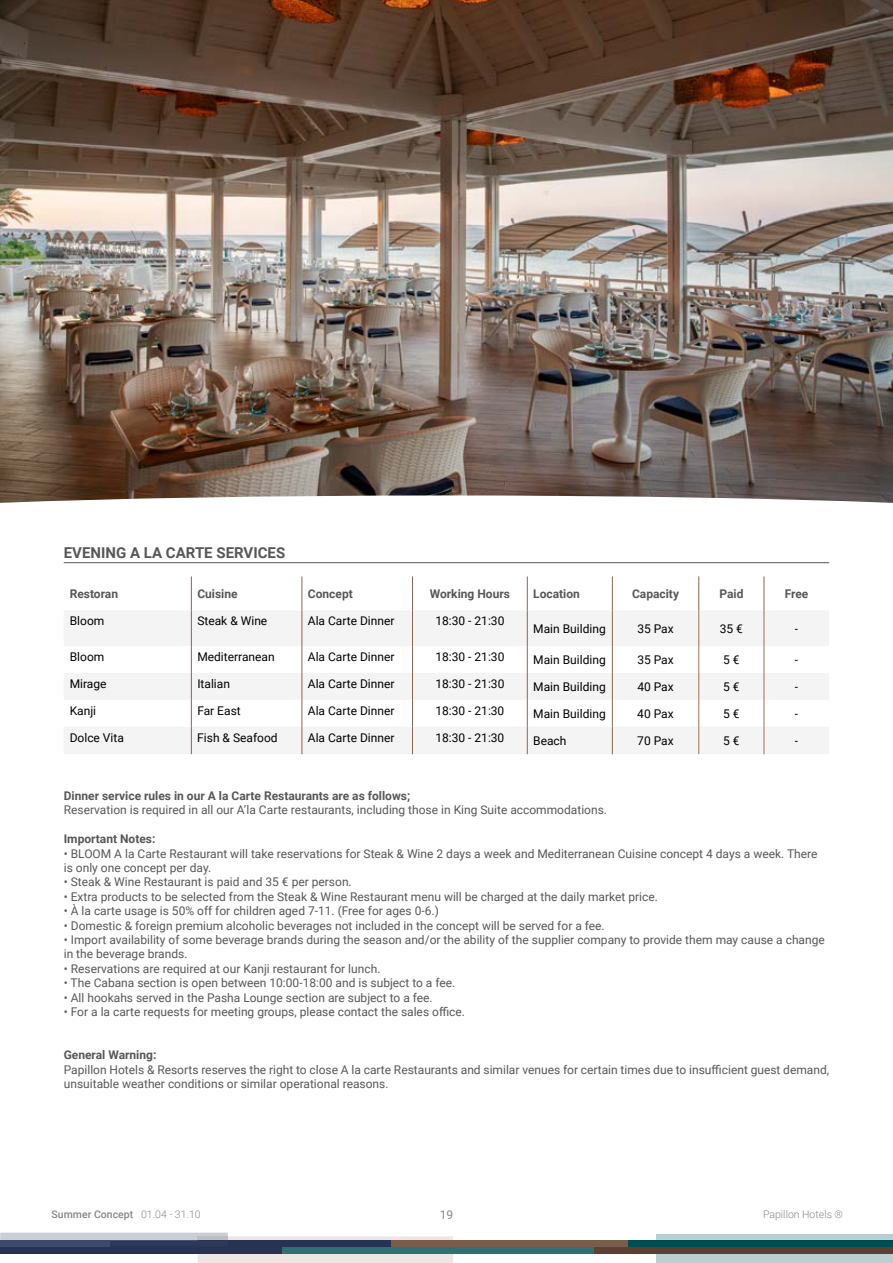
<style>
.page{position:relative;width:893px;height:1263px;background:#fff}
.page>*{position:absolute;margin:0;border:0;box-sizing:border-box;transform-origin:0 0}
.t1{font:700 15px "Roboto";color:#575756}
.t2{font:12px/14.4px "Roboto";color:#575756}
.t3{font:12px "Roboto";color:#000}
.t4{font:700 12px "Roboto";color:#575756}
.t5{font:12px "Roboto";color:#878787}
.t6{font:500 10.5px "Roboto";color:#878787}
.t7{font:300 10.5px "Roboto";color:#878787}
.s1{font-weight:300}
</style>
<div class="page">
<div style="left:656px;top:1234px;width:237px;height:29px;background:#bacfd1"></div>
<div style="left:582px;top:1247px;width:311px;height:7px;background:#5e4033"></div>
<div style="left:391px;top:1240px;width:245px;height:7px;background:#7a5c4d"></div>
<div style="left:628px;top:1240px;width:265px;height:7px;background:#004d54"></div>
<svg style="left:0;top:1232px;width:453px;height:31px"></svg>
<div style="left:0;top:1240px;width:109px;height:6px;background:#3d4a6e"></div>
<div style="left:282px;top:1247px;width:311px;height:7px;background:#307075"></div>
<img style="left:0;top:0;width:893px;height:503px">
<hr style="left:64px;top:562px;width:765px;height:1px;background:#575756">
<svg style="left:64px;top:610px;width:765px;height:144px;fill:#f4f4f4"></svg>
<hr style="left:191px;top:576px;width:1px;height:34px;background:#88674f">
<hr style="left:302px;top:576px;width:1px;height:34px;background:#88674f">
<hr style="left:412px;top:576px;width:1px;height:34px;background:#88674f">
<hr style="left:527px;top:576px;width:1px;height:34px;background:#88674f">
<hr style="left:612px;top:576px;width:1px;height:34px;background:#88674f">
<hr style="left:698px;top:576px;width:1px;height:34px;background:#88674f">
<hr style="left:764px;top:576px;width:1px;height:34px;background:#88674f">
<hr style="left:191px;top:610px;width:1px;height:36px;background:#88674f">
<hr style="left:302px;top:610px;width:1px;height:36px;background:#88674f">
<hr style="left:412px;top:610px;width:1px;height:36px;background:#88674f">
<hr style="left:527px;top:610px;width:1px;height:36px;background:#88674f">
<hr style="left:612px;top:610px;width:1px;height:36px;background:#88674f">
<svg style="left:191px;top:646px;width:1px;height:108px"></svg>
<svg style="left:302px;top:646px;width:1px;height:108px"></svg>
<svg style="left:412px;top:646px;width:1px;height:108px"></svg>
<svg style="left:527px;top:646px;width:1px;height:108px"></svg>
<svg style="left:612px;top:646px;width:1px;height:108px"></svg>
<hr style="left:698px;top:610px;width:1px;height:36px;background:#99714c">
<hr style="left:764px;top:610px;width:1px;height:36px;background:#99714c">
<svg style="left:698px;top:646px;width:1px;height:108px"></svg>
<svg style="left:764px;top:646px;width:1px;height:108px"></svg>
<p class="t1" style="left:64px;top:542px;width:223px">EVENING A LA CARTE SERVICES</p>
<p class="t4" style="left:70px;top:585px;width:50px">Restoran</p>
<p class="t4" style="left:197px;top:585px;width:42px">Cuisine</p>
<p class="t4" style="left:308px;top:585px;width:46px">Concept</p>
<p class="t4" style="left:430px;top:585px;width:82px">Working Hours</p>
<p class="t4" style="left:533px;top:585px;width:48px">Location</p>
<p class="t4" style="left:632px;top:585px;width:48px">Capacity</p>
<p class="t4" style="left:719px;top:585px;width:26px">Paid</p>
<p class="t4" style="left:785px;top:585px;width:25px">Free</p>
<p class="t3" style="left:70px;top:613px;width:36px">Bloom</p>
<p class="t3" style="left:197px;top:613px;width:71px">Steak &amp; Wine</p>
<p class="t3" style="left:308px;top:613px;width:88px">Ala Carte Dinner</p>
<p class="t3" style="left:435px;top:613px;width:71px">18:30 - 21:30</p>
<p class="t3" style="left:533px;top:620px;width:74px">Main Building</p>
<p class="t3" style="left:637px;top:620px;width:38px">35 Pax</p>
<p class="t3" style="left:720px;top:620px;width:25px">35 €</p>
<p class="t3" style="left:795px;top:620px;width:5px">-</p>
<p class="t3" style="left:70px;top:648px;width:36px">Bloom</p>
<p class="t3" style="left:197px;top:648px;width:79px">Mediterranean</p>
<p class="t3" style="left:308px;top:648px;width:88px">Ala Carte Dinner</p>
<p class="t3" style="left:435px;top:648px;width:71px">18:30 - 21:30</p>
<p class="t3" style="left:533px;top:651px;width:74px">Main Building</p>
<p class="t3" style="left:637px;top:651px;width:38px">35 Pax</p>
<p class="t3" style="left:723px;top:651px;width:18px">5 €</p>
<p class="t3" style="left:795px;top:651px;width:5px">-</p>
<p class="t3" style="left:70px;top:675px;width:38px">Mirage</p>
<p class="t3" style="left:197px;top:675px;width:34px">Italian</p>
<p class="t3" style="left:308px;top:675px;width:88px">Ala Carte Dinner</p>
<p class="t3" style="left:435px;top:675px;width:71px">18:30 - 21:30</p>
<p class="t3" style="left:533px;top:678px;width:74px">Main Building</p>
<p class="t3" style="left:637px;top:678px;width:38px">40 Pax</p>
<p class="t3" style="left:723px;top:678px;width:18px">5 €</p>
<p class="t3" style="left:795px;top:678px;width:5px">-</p>
<p class="t3" style="left:70px;top:702px;width:28px">Kanji</p>
<p class="t3" style="left:197px;top:702px;width:45px">Far East</p>
<p class="t3" style="left:308px;top:702px;width:88px">Ala Carte Dinner</p>
<p class="t3" style="left:435px;top:702px;width:71px">18:30 - 21:30</p>
<p class="t3" style="left:533px;top:705px;width:74px">Main Building</p>
<p class="t3" style="left:637px;top:705px;width:38px">40 Pax</p>
<p class="t3" style="left:723px;top:705px;width:18px">5 €</p>
<p class="t3" style="left:795px;top:705px;width:5px">-</p>
<p class="t3" style="left:70px;top:729px;width:56px">Dolce Vita</p>
<p class="t3" style="left:197px;top:729px;width:82px">Fish &amp; Seafood</p>
<p class="t3" style="left:308px;top:729px;width:88px">Ala Carte Dinner</p>
<p class="t3" style="left:435px;top:729px;width:71px">18:30 - 21:30</p>
<p class="t3" style="left:533px;top:732px;width:35px">Beach</p>
<p class="t3" style="left:637px;top:732px;width:38px">70 Pax</p>
<p class="t3" style="left:723px;top:732px;width:18px">5 €</p>
<p class="t3" style="left:795px;top:732px;width:5px">-</p>
<p class="t4" style="left:64px;top:787px;width:348px">Dinner service rules in our A la Carte Restaurants are as follows;</p>
<p class="t2" style="left:64px;top:802px;width:545px">Reservation is required in all our A’la Carte restaurants, including those in King Suite accommodations.</p>
<p class="t4" style="left:64px;top:830px;width:93px">Important Notes:</p>
<p class="t2" style="left:64px;top:846px;width:755px">• BLOOM A la Carte Restaurant will take reservations for Steak &amp; Wine 2 days a week and Mediterranean Cuisine concept 4 days a week. There is only one concept per day.</p>
<p class="t2" style="left:64px;top:874px;width:289px">• Steak &amp; Wine Restaurant is paid and 35 € per person.</p>
<p class="t2" style="left:64px;top:889px;width:596px">• Extra products to be selected from the Steak &amp; Wine Restaurant menu will be charged at the daily market price.</p>
<p class="t2" style="left:64px;top:903px;width:377px">• À la carte usage is 50% off for children aged 7-11. (Free for ages 0-6.)</p>
<p class="t2" style="left:64px;top:918px;width:542px">• Domestic &amp; foreign premium alcoholic beverages not included in the concept will be served for a fee.</p>
<p class="t2" style="left:64px;top:932px;width:763px">• Import availability of some beverage brands during the season and/or the ability of the supplier company to provide them may cause a change in the beverage brands.</p>
<p class="t2" style="left:64px;top:961px;width:318px">• Reservations are required at our Kanji restaurant for lunch.</p>
<p class="t2" style="left:64px;top:975px;width:393px">• The Cabana section is open between 10:00-18:00 and is subject to a fee.</p>
<p class="t2" style="left:64px;top:990px;width:370px">• All hookahs served in the Pasha Lounge section are subject to a fee.</p>
<p class="t2" style="left:64px;top:1004px;width:403px">• For a la carte requests for meeting groups, please contact the sales office.</p>
<p class="t4" style="left:64px;top:1046px;width:94px">General Warning:</p>
<p class="t2" style="left:64px;top:1062px;width:767px">Papillon Hotels &amp; Resorts reserves the right to close A la carte Restaurants and similar venues for certain times due to insufficient guest demand, unsuitable weather conditions or similar operational reasons.</p>
<p class="t6" style="left:52px;top:1207px;width:151px">Summer Concept <span class="s1">01.04 - 31.10</span></p>
<p class="t5" style="left:440px;top:1206px;width:15px">19</p>
<p class="t7" style="left:763px;top:1207px;width:81px">Papillon Hotels ®</p>
</div>
